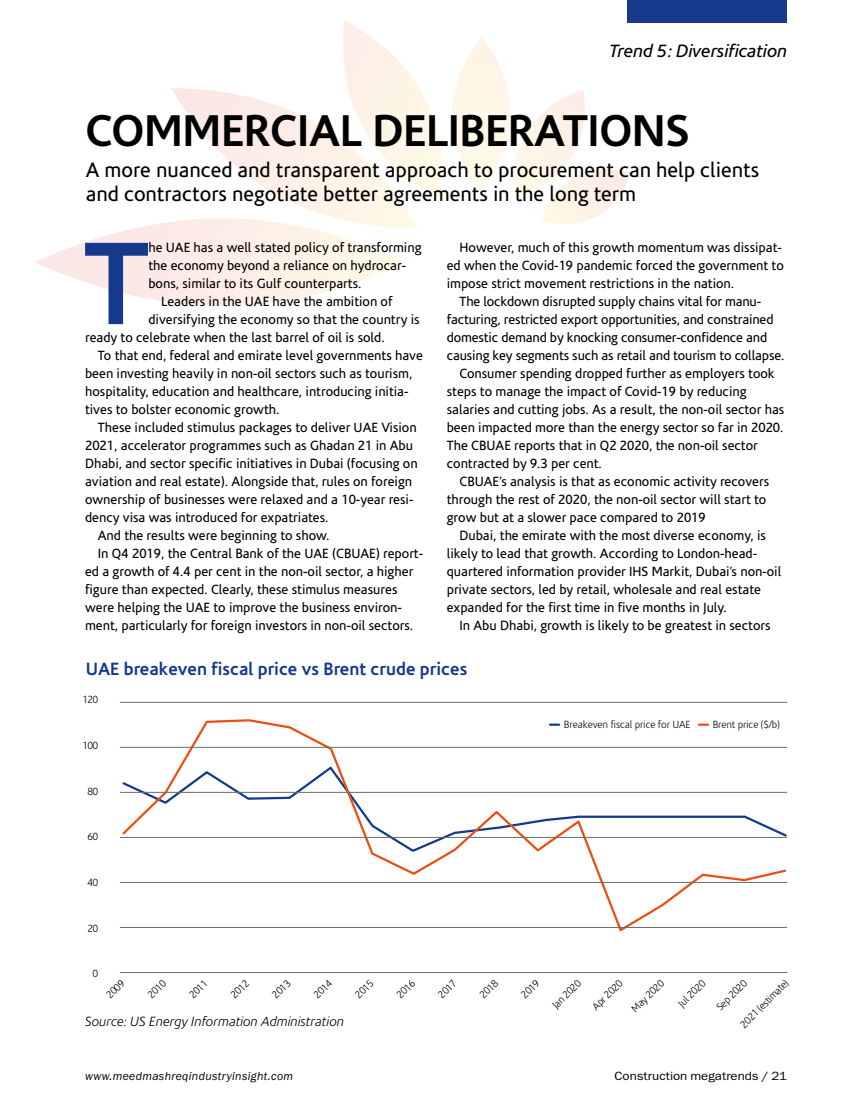
<style>
.page{position:relative;width:851px;height:1106px;background:#fff}
.page>*{position:absolute;margin:0;border:0;box-sizing:border-box;transform-origin:0 0}
.t1{font:700 118.8px "Corisande";color:#153a8b}
.t2{font:700 45px "Corisande";letter-spacing:-.01em;color:#000}
.t3{font:21px/24px "Corisande";color:#000}
.t4{font:700 18px "Corisande";color:#153a8b}
.t5{font:italic 18px "Corisande";color:#000}
.t6{font:13.5px "Corisande";color:#000}
.t7{font:italic 300 13.5px "Corisande";color:#000}
.t8{font:italic 12px "ITC Franklin Gothic Std";letter-spacing:.03em;color:#000}
.t9{font:12px "ITC Franklin Gothic Std";color:#000;scale:1.1 1}
.t10{font:300 10.5px "Corisande";letter-spacing:-.01em;color:#000}
</style>
<div class="page">
<div style="left:627px;top:0;width:159px;height:23px;background:#153a8b"></div>
<svg style="left:452px;top:37px;width:179px;height:187px"></svg>
<svg style="left:35px;top:20px;width:407px;height:286px"></svg>
<svg style="left:120px;top:719px;width:667px;height:213px"></svg>
<hr style="left:120px;top:702px;width:667px;height:1px;background:#6a6c6c">
<hr style="left:120px;top:747px;width:667px;height:1px;background:#6a6c6c">
<hr style="left:120px;top:792px;width:667px;height:1px;background:#6a6c6c">
<hr style="left:120px;top:837px;width:667px;height:1px;background:#6a6c6c">
<hr style="left:120px;top:882px;width:667px;height:1px;background:#6a6c6c">
<hr style="left:120px;top:927px;width:667px;height:1px;background:#6a6c6c">
<hr style="left:120px;top:972px;width:667px;height:1px;background:#6a6c6c">
<svg style="left:550px;top:723px;width:9px;height:2px"></svg>
<svg style="left:698px;top:723px;width:10px;height:2px"></svg>
<h3 class="t5" style="left:609px;top:41px;width:179px">Trend 5: Diversification</h3>
<h2 class="t2" style="left:85px;top:104px;width:606px">COMMERCIAL DELIBERATIONS</h2>
<h3 class="t3" style="left:86px;top:158px;width:674px">A more nuanced and transparent approach to procurement can help clients and contractors negotiate better agreements in the long term</h3>
<h1 class="t1" style="left:85px;top:215px;width:65px">T</h1>
<p class="t6" style="left:148px;top:240px;width:274px">he UAE has a well stated policy of transforming</p>
<p class="t6" style="left:148px;top:258px;width:259px">the economy beyond a reliance on hydrocar-</p>
<p class="t6" style="left:148px;top:276px;width:214px">bons, similar to its Gulf counterparts.</p>
<p class="t6" style="left:161px;top:294px;width:233px">Leaders in the UAE have the ambition of</p>
<p class="t6" style="left:148px;top:312px;width:273px">diversifying the economy so that the country is</p>
<p class="t6" style="left:85px;top:330px;width:301px">ready to celebrate when the last barrel of oil is sold.</p>
<p class="t6" style="left:98px;top:348px;width:326px">To that end, federal and emirate level governments have</p>
<p class="t6" style="left:85px;top:366px;width:329px">been investing heavily in non-oil sectors such as tourism,</p>
<p class="t6" style="left:85px;top:384px;width:325px">hospitality, education and healthcare, introducing initia-</p>
<p class="t6" style="left:85px;top:402px;width:196px">tives to bolster economic growth.</p>
<p class="t6" style="left:98px;top:420px;width:320px">These included stimulus packages to deliver UAE Vision</p>
<p class="t6" style="left:85px;top:438px;width:329px">2021, accelerator programmes such as Ghadan 21 in Abu</p>
<p class="t6" style="left:85px;top:456px;width:334px">Dhabi, and sector specific initiatives in Dubai (focusing on</p>
<p class="t6" style="left:85px;top:474px;width:328px">aviation and real estate). Alongside that, rules on foreign</p>
<p class="t6" style="left:85px;top:492px;width:330px">ownership of businesses were relaxed and a 10-year resi-</p>
<p class="t6" style="left:85px;top:510px;width:245px">dency visa was introduced for expatriates.</p>
<p class="t6" style="left:98px;top:528px;width:233px">And the results were beginning to show.</p>
<p class="t6" style="left:98px;top:546px;width:327px">In Q4 2019, the Central Bank of the UAE (CBUAE) report-</p>
<p class="t6" style="left:85px;top:564px;width:329px">ed a growth of 4.4 per cent in the non-oil sector, a higher</p>
<p class="t6" style="left:85px;top:582px;width:314px">figure than expected. Clearly, these stimulus measures</p>
<p class="t6" style="left:85px;top:600px;width:318px">were helping the UAE to improve the business environ-</p>
<p class="t6" style="left:85px;top:618px;width:329px">ment, particularly for foreign investors in non-oil sectors.</p>
<p class="t6" style="left:459px;top:240px;width:324px">However, much of this growth momentum was dissipat-</p>
<p class="t6" style="left:446px;top:258px;width:338px">ed when the Covid-19 pandemic forced the government to</p>
<p class="t6" style="left:446px;top:276px;width:289px">impose strict movement restrictions in the nation.</p>
<p class="t6" style="left:459px;top:294px;width:303px">The lockdown disrupted supply chains vital for manu-</p>
<p class="t6" style="left:446px;top:312px;width:328px">facturing, restricted export opportunities, and constrained</p>
<p class="t6" style="left:446px;top:330px;width:322px">domestic demand by knocking consumer-confidence and</p>
<p class="t6" style="left:446px;top:348px;width:339px">causing key segments such as retail and tourism to collapse.</p>
<p class="t6" style="left:459px;top:366px;width:316px">Consumer spending dropped further as employers took</p>
<p class="t6" style="left:446px;top:384px;width:301px">steps to manage the impact of Covid-19 by reducing</p>
<p class="t6" style="left:446px;top:402px;width:339px">salaries and cutting jobs. As a result, the non-oil sector has</p>
<p class="t6" style="left:446px;top:420px;width:338px">been impacted more than the energy sector so far in 2020.</p>
<p class="t6" style="left:446px;top:438px;width:312px">The CBUAE reports that in Q2 2020, the non-oil sector</p>
<p class="t6" style="left:446px;top:456px;width:157px">contracted by 9.3 per cent.</p>
<p class="t6" style="left:459px;top:474px;width:311px">CBUAE’s analysis is that as economic activity recovers</p>
<p class="t6" style="left:446px;top:492px;width:321px">through the rest of 2020, the non-oil sector will start to</p>
<p class="t6" style="left:446px;top:510px;width:260px">grow but at a slower pace compared to 2019</p>
<p class="t6" style="left:459px;top:528px;width:308px">Dubai, the emirate with the most diverse economy, is</p>
<p class="t6" style="left:446px;top:546px;width:312px">likely to lead that growth. According to London-head-</p>
<p class="t6" style="left:446px;top:564px;width:336px">quartered information provider IHS Markit, Dubai’s non-oil</p>
<p class="t6" style="left:446px;top:582px;width:316px">private sectors, led by retail, wholesale and real estate</p>
<p class="t6" style="left:446px;top:600px;width:281px">expanded for the first time in five months in July.</p>
<p class="t6" style="left:459px;top:618px;width:312px">In Abu Dhabi, growth is likely to be greatest in sectors</p>
<h3 class="t4" style="left:86px;top:658px;width:383px">UAE breakeven fiscal price vs Brent crude prices</h3>
<p class="t10" style="left:82px;top:694px;width:17px">120</p>
<p class="t10" style="left:82px;top:740px;width:17px">100</p>
<p class="t10" style="left:87px;top:785px;width:12px">80</p>
<p class="t10" style="left:87px;top:831px;width:12px">60</p>
<p class="t10" style="left:87px;top:876px;width:12px">40</p>
<p class="t10" style="left:87px;top:922px;width:12px">20</p>
<p class="t10" style="left:92px;top:968px;width:7px">0</p>
<p class="t10" style="left:104px;top:992px;width:23px;rotate:-45deg">2009</p>
<p class="t10" style="left:145px;top:992px;width:23px;rotate:-45deg">2010</p>
<p class="t10" style="left:187px;top:992px;width:23px;rotate:-45deg">2011</p>
<p class="t10" style="left:228px;top:992px;width:23px;rotate:-45deg">2012</p>
<p class="t10" style="left:270px;top:992px;width:23px;rotate:-45deg">2013</p>
<p class="t10" style="left:311px;top:992px;width:23px;rotate:-45deg">2014</p>
<p class="t10" style="left:353px;top:992px;width:23px;rotate:-45deg">2015</p>
<p class="t10" style="left:394px;top:992px;width:23px;rotate:-45deg">2016</p>
<p class="t10" style="left:435px;top:992px;width:23px;rotate:-45deg">2017</p>
<p class="t10" style="left:477px;top:992px;width:23px;rotate:-45deg">2018</p>
<p class="t10" style="left:518px;top:992px;width:23px;rotate:-45deg">2019</p>
<p class="t10" style="left:550px;top:1002px;width:38px;rotate:-45deg">Jan 2020</p>
<p class="t10" style="left:590px;top:1004px;width:40px;rotate:-45deg">Apr 2020</p>
<p class="t10" style="left:629px;top:1006px;width:43px;rotate:-45deg">May 2020</p>
<p class="t10" style="left:676px;top:1001px;width:35px;rotate:-45deg">Jul 2020</p>
<p class="t10" style="left:714px;top:1004px;width:40px;rotate:-45deg">Sep 2020</p>
<p class="t10" style="left:564px;top:719px;width:128px">Breakeven fiscal price for UAE</p>
<p class="t10" style="left:712px;top:719px;width:69px">Brent price ($/b)</p>
<p class="t10" style="left:737px;top:1022px;width:65px;rotate:-45deg">2021 (estimate)</p>
<p class="t7" style="left:85px;top:1014px;width:260px">Source: US Energy Information Administration</p>
<p class="t8" style="left:85px;top:1069px;width:209px">www.meedmashreqindustryinsight.com</p>
<p class="t9" style="left:614px;top:1069px;width:158px">Construction megatrends / 21</p>
</div>
